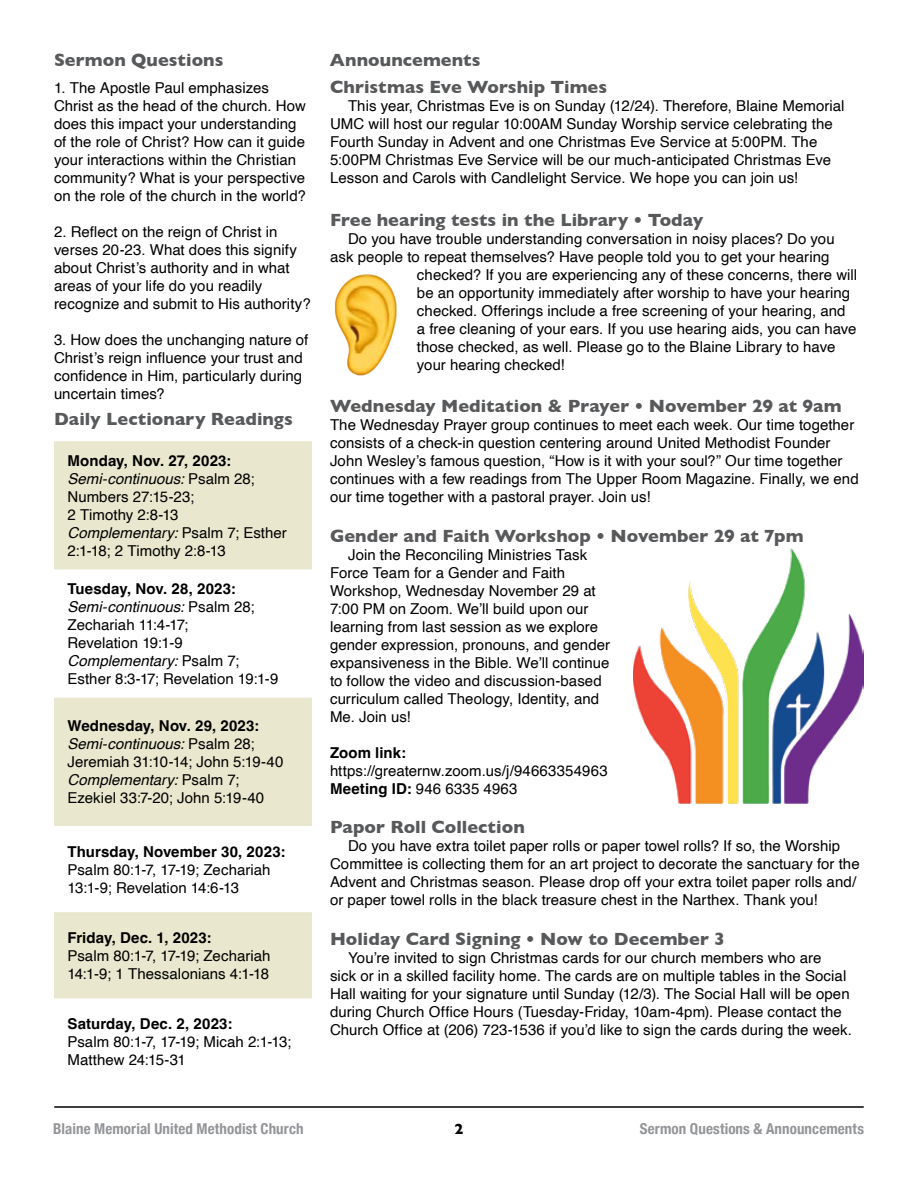
<style>
.page{position:relative;width:918px;height:1188px;background:#fff}
.page>*{position:absolute;margin:0;border:0;box-sizing:border-box;transform-origin:0 0}
.t1{font:700 18px "Gill Sans";letter-spacing:.005em;color:#58595b}
.t2{font:15px/18px "Helvetica";letter-spacing:.005em;color:#000}
.t3{font:700 15px "Helvetica";letter-spacing:.01em;color:#000}
.t4{font:700 condensed 15px "Helvetica Neue";letter-spacing:.005em;color:#939598}
.t5{font:700 15px "Gill Sans";color:#000}
.s1{font-weight:700}
.s2{font-style:italic}
</style>
<div class="page">
<hr style="left:55px;top:1106px;width:808px;height:2px;background:#000">
<svg style="left:54px;top:441px;width:258px;height:557px;fill:#e9e7cd"></svg>
<img style="left:633px;top:548px;width:231px;height:256px">
<svg style="left:335px;top:274px;width:62px;height:102px"></svg>
<p class="t1" style="left:54px;top:46px;width:171px">Sermon Questions</p>
<p class="t1" style="left:330px;top:46px;width:152px">Announcements</p>
<p class="t2" style="left:54px;top:79px;width:253px">1. The Apostle Paul emphasizes Christ as the head of the church. How does this impact your understanding of the role of Christ? How can it guide your interactions within the Christian community? What is your perspective on the role of the church in the world?</p>
<p class="t2" style="left:54px;top:223px;width:258px">2. Reflect on the reign of Christ in verses 20-23. What does this signify about Christ’s authority and in what areas of your life do you readily recognize and submit to His authority?</p>
<p class="t2" style="left:54px;top:331px;width:256px">3. How does the unchanging nature of Christ’s reign influence your trust and confidence in Him, particularly during uncertain times?</p>
<p class="t1" style="left:330px;top:73px;width:279px">Christmas Eve Worship Times</p>
<p class="t2" style="left:330px;top:97px;width:516px;text-indent:18px">This year, Christmas Eve is on Sunday (12/24). Therefore, Blaine Memorial UMC will host our regular 10:00AM Sunday Worship service celebrating the Fourth Sunday in Advent and one Christmas Eve Service at 5:00PM. The 5:00PM Christmas Eve Service will be our much-anticipated Christmas Eve Lesson and Carols with Candlelight Service. We hope you can join us!</p>
<p class="t1" style="left:330px;top:206px;width:375px">Free hearing tests in the Library • Today</p>
<p class="t2" style="left:348px;top:230px;width:488px">Do you have trouble understanding conversation in noisy places? Do you</p>
<p class="t2" style="left:330px;top:248px;width:501px">ask people to repeat themselves? Have people told you to get your hearing</p>
<p class="t2" style="left:417px;top:266px;width:442px">checked? If you are experiencing any of these concerns, there will</p>
<p class="t2" style="left:417px;top:284px;width:435px">be an opportunity immediately after worship to have your hearing</p>
<p class="t2" style="left:417px;top:302px;width:430px">checked. Offerings include a free screening of your hearing, and</p>
<p class="t2" style="left:417px;top:320px;width:441px">a free cleaning of your ears. If you use hearing aids, you can have</p>
<p class="t2" style="left:417px;top:338px;width:420px">those checked, as well. Please go to the Blaine Library to have</p>
<p class="t2" style="left:417px;top:356px;width:149px">your hearing checked!</p>
<p class="t1" style="left:330px;top:392px;width:513px">Wednesday Meditation &amp; Prayer • November 29 at 9am</p>
<p class="t2" style="left:330px;top:416px;width:530px">The Wednesday Prayer group continues to meet each week. Our time together consists of a check-in question centering around United Methodist Founder John Wesley’s famous question, “How is it with your soul?” Our time together continues with a few readings from The Upper Room Magazine. Finally, we end our time together with a pastoral prayer. Join us!</p>
<p class="t1" style="left:330px;top:521px;width:475px">Gender and Faith Workshop • November 29 at 7pm</p>
<p class="t2" style="left:330px;top:546px;width:282px;text-indent:18px">Join the Reconciling Ministries Task Force Team for a Gender and Faith Workshop, Wednesday November 29 at 7:00 PM on Zoom. We’ll build upon our learning from last session as we explore gender expression, pronouns, and gender expansiveness in the Bible. We’ll continue to follow the video and discussion-based curriculum called Theology, Identity, and Me. Join us!</p>
<p class="t3" style="left:330px;top:743px;width:78px">Zoom link:</p>
<p class="t2" style="left:330px;top:762px;width:279px">https://greaternw.zoom.us/j/94663354963<br><span class="s1">Meeting ID:</span> 946 6335 4963</p>
<p class="t1" style="left:330px;top:813px;width:196px">Papor Roll Collection</p>
<p class="t2" style="left:330px;top:838px;width:531px;text-indent:18px">Do you have extra toilet paper rolls or paper towel rolls? If so, the Worship Committee is collecting them for an art project to decorate the sanctuary for the Advent and Christmas season. Please drop off your extra toilet paper rolls and/ or paper towel rolls in the black treasure chest in the Narthex. Thank you!</p>
<p class="t1" style="left:330px;top:925px;width:396px">Holiday Card Signing • Now to December 3</p>
<p class="t2" style="left:330px;top:949px;width:524px;text-indent:18px">You’re invited to sign Christmas cards for our church members who are<br>sick or in a skilled facility home. The cards are on multiple tables in the Social Hall waiting for your signature until Sunday (12/3). The Social Hall will be open during Church Office Hours (Tuesday-Friday, 10am-4pm). Please contact the Church Office at (206) 723-1536 if you’d like to sign the cards during the week.</p>
<p class="t1" style="left:54px;top:404px;width:240px">Daily Lectionary Readings</p>
<p class="t2" style="left:68px;top:452px;width:221px"><span class="s1">Monday, Nov. 27, 2023:<br></span><span class="s2">Semi-continuous:</span> Psalm 28;<br>Numbers 27:15-23;<br>2 Timothy 2:8-13<br><span class="s2">Complementary:</span> Psalm 7; Esther<br>2:1-18; 2 Timothy 2:8-13</p>
<p class="t2" style="left:68px;top:580px;width:213px"><span class="s1">Tuesday, Nov. 28, 2023:<br></span><span class="s2">Semi-continuous:</span> Psalm 28;<br>Zechariah 11:4-17;<br>Revelation 19:1-9<br><span class="s2">Complementary:</span> Psalm 7;<br>Esther 8:3-17; Revelation 19:1-9</p>
<p class="t2" style="left:68px;top:718px;width:217px"><span class="s1">Wednesday, Nov. 29, 2023:<br></span><span class="s2">Semi-continuous:</span> Psalm 28;<br>Jeremiah 31:10-14; John 5:19-40<br><span class="s2">Complementary:</span> Psalm 7;<br>Ezekiel 33:7-20; John 5:19-40</p>
<p class="t3" style="left:68px;top:842px;width:219px">Thursday, November 30, 2023:</p>
<p class="t2" style="left:68px;top:861px;width:205px">Psalm 80:1-7, 17-19; Zechariah<br>13:1-9; Revelation 14:6-13</p>
<p class="t3" style="left:68px;top:929px;width:146px">Friday, Dec. 1, 2023:</p>
<p class="t2" style="left:68px;top:947px;width:205px">Psalm 80:1-7, 17-19; Zechariah<br>14:1-9; 1 Thessalonians 4:1-18</p>
<p class="t3" style="left:68px;top:1015px;width:166px">Saturday, Dec. 2, 2023:</p>
<p class="t2" style="left:68px;top:1033px;width:225px">Psalm 80:1-7, 17-19; Micah 2:1-13;<br>Matthew 24:15-31</p>
<p class="t4" style="left:53px;top:1116px;width:252px">Blaine Memorial United Methodist Church</p>
<p class="t5" style="left:455px;top:1117px;width:10px">2</p>
<p class="t4" style="left:640px;top:1116px;width:226px">Sermon Questions &amp; Announcements</p>
</div>
